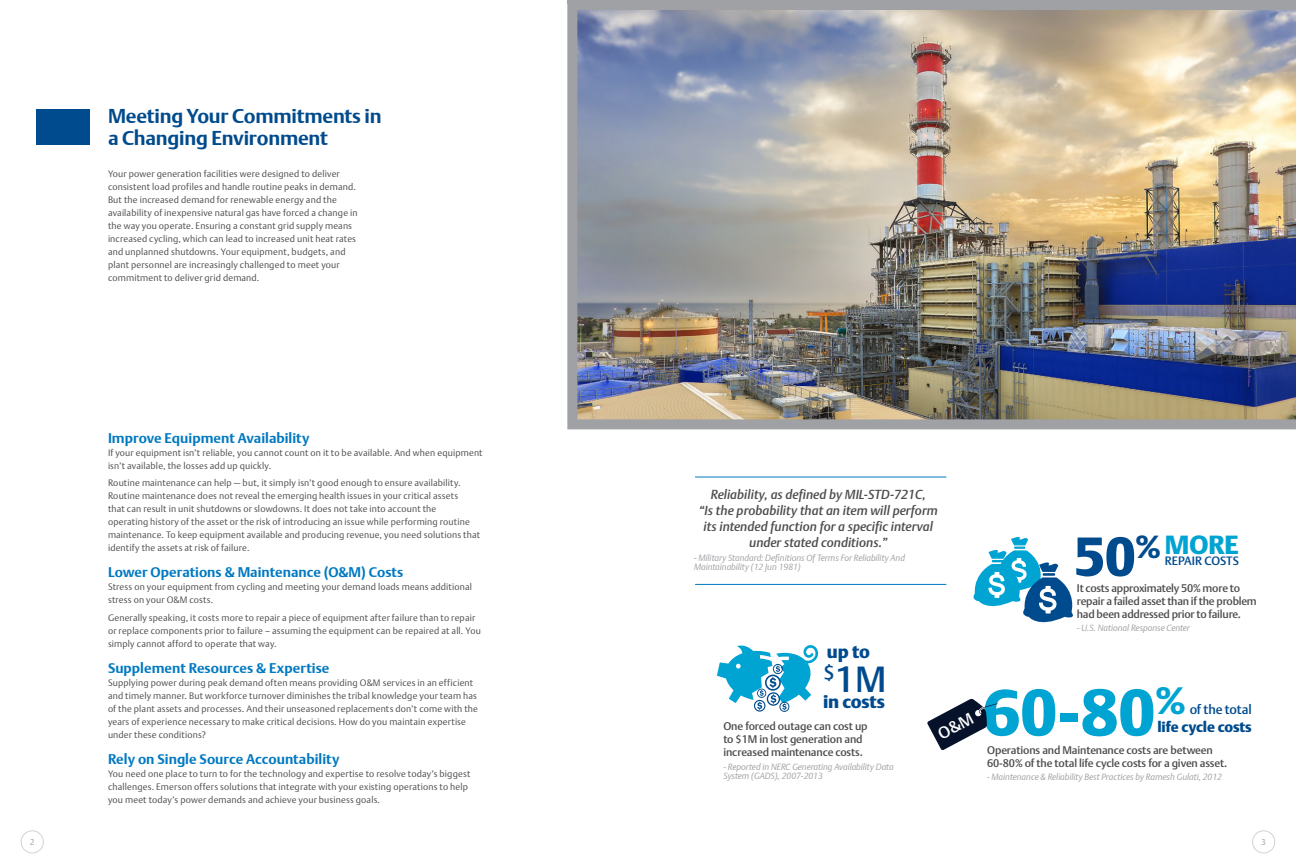
<style>
.page{position:relative;width:1296px;height:864px;background:#fff}
.page>*{position:absolute;margin:0;border:0;box-sizing:border-box;transform-origin:0 0}
.t1{font:900 64.8px "DTL Argo T";color:#00a4d2}
.t2{font:900 54.3px "DTL Argo T";color:#004b8d}
.t3{font:500 36px "DTL Argo T";color:#004b8d}
.t4{font:900 26px "DTL Argo T";color:#00a4d2}
.t5{font:700 20px/22px "DTL Argo T";letter-spacing:-.01em;color:#004b8d}
.t6{font:900 18px "DTL Argo T";letter-spacing:-.01em;color:#004b8d}
.t7{font:900 14.5px "DTL Argo T";letter-spacing:-.01em;color:#004b8d}
.t8{font:700 14px "DTL Argo T";color:#0079c1}
.t9{font:italic 500 13px/16px "DTL Argo T";letter-spacing:.005em;color:#4d4d4f;text-align:center}
.t10{font:500 13px "DTL Argo T";letter-spacing:-.01em;color:#004b8d}
.t11{font:500 12px "DTL Argo T";color:#004b8d}
.t12{font:500 11px/13px "DTL Argo T";letter-spacing:-.02em;color:#4d4d4f}
.t13{font:300 9.2px/13px "DTL Argo T";letter-spacing:.015em;color:#4d4d4f}
.t14{font:italic 9px/9px "DTL Argo T Light";letter-spacing:-.005em;color:#9fa1a4}
.t15{font:8.5px "DTL Argo T";color:#acaeb1}
</style>
<div class="page">
<div style="left:21px;top:830px;width:23px;height:23px;border:1px solid #d1d3d4;border-radius:50%"></div>
<div style="left:1252px;top:830px;width:23px;height:23px;border:1px solid #d1d3d4;border-radius:50%"></div>
<div style="left:36px;top:109px;width:54px;height:36px;background:#004b8d"></div>
<img style="left:567px;top:0;width:729px;height:429px">
<hr style="left:568px;top:0;width:728px;height:4px;background:#9fa1a4">
<svg style="left:717px;top:645px;width:102px;height:67px"></svg>
<hr style="left:695px;top:477px;width:251px;height:1px;background:#0079c1">
<hr style="left:695px;top:584px;width:251px;height:1px;background:#0079c1">
<svg style="left:973px;top:536px;width:100px;height:87px"></svg>
<svg style="left:927px;top:699px;width:71px;height:51px"></svg>
<h3 class="t5" style="left:108px;top:105px;width:275px">Meeting Your Commitments in a Changing Environment</h3>
<p class="t13" style="left:108px;top:167px;width:251px">Your power generation facilities were designed to deliver consistent load profiles and handle routine peaks in demand.<br>But the increased demand for renewable energy and the availability of inexpensive natural gas have forced a change in the way you operate. Ensuring a constant grid supply means increased cycling, which can lead to increased unit heat rates and unplanned shutdowns. Your equipment, budgets, and plant personnel are increasingly challenged to meet your commitment to deliver grid demand.</p>
<h3 class="t8" style="left:108px;top:430px;width:203px">Improve Equipment Availability</h3>
<p class="t13" style="left:108px;top:446px;width:376px">If your equipment isn’t reliable, you cannot count on it to be available. And when equipment isn’t available, the losses add up quickly.</p>
<p class="t13" style="left:108px;top:476px;width:374px">Routine maintenance can help — but, it simply isn’t good enough to ensure availability.<br>Routine maintenance does not reveal the emerging health issues in your critical assets<br>that can result in unit shutdowns or slowdowns. It does not take into account the<br>operating history of the asset or the risk of introducing an issue while performing routine maintenance. To keep equipment available and producing revenue, you need solutions that identify the assets at risk of failure.</p>
<h3 class="t8" style="left:108px;top:564px;width:297px">Lower Operations &amp; Maintenance (O&amp;M) Costs</h3>
<p class="t13" style="left:108px;top:580px;width:365px">Stress on your equipment from cycling and meeting your demand loads means additional stress on your O&amp;M costs.</p>
<p class="t13" style="left:108px;top:611px;width:374px">Generally speaking, it costs more to repair a piece of equipment after failure than to repair or replace components prior to failure – assuming the equipment can be repaired at all. You simply cannot afford to operate that way.</p>
<h3 class="t8" style="left:108px;top:660px;width:223px">Supplement Resources &amp; Expertise</h3>
<p class="t13" style="left:108px;top:676px;width:372px">Supplying power during peak demand often means providing O&amp;M services in an efficient and timely manner. But workforce turnover diminishes the tribal knowledge your team has of the plant assets and processes. And their unseasoned replacements don’t come with the years of experience necessary to make critical decisions. How do you maintain expertise under these conditions?</p>
<h3 class="t8" style="left:108px;top:751px;width:233px">Rely on Single Source Accountability</h3>
<p class="t13" style="left:108px;top:767px;width:364px">You need one place to turn to for the technology and expertise to resolve today’s biggest challenges. Emerson offers solutions that integrate with your existing operations to help you meet today’s power demands and achieve your business goals.</p>
<h3 class="t9" style="left:699px;top:487px;width:241px">Reliability, as defined by MIL-STD-721C,<br>“Is the probability that an item will perform its intended function for a specific interval under stated conditions.”</h3>
<p class="t14" style="left:694px;top:554px;width:213px">- Military Standard: Definitions Of Terms For Reliability And<br>Maintainability (12 Jun 1981)</p>
<h3 class="t6" style="left:827px;top:641px;width:45px">up to</h3>
<h3 class="t3" style="left:823px;top:658px;width:65px"><sup>$</sup>1M</h3>
<p class="t12" style="left:723px;top:720px;width:146px">One forced outage can cost up to $1M in lost generation and increased maintenance costs.</p>
<p class="t14" style="left:723px;top:762px;width:172px">- Reported in NERC Generating Availability Data<br>System (GADS), 2007-2013</p>
<h3 class="t6" style="left:823px;top:691px;width:63px">in costs</h3>
<h2 class="t2" style="left:1074px;top:524px;width:88px">50<sup>%</sup></h2>
<p class="t12" style="left:1077px;top:581px;width:181px">It costs approximately 50% more to repair a failed asset than if the problem had been addressed prior to failure.</p>
<p class="t14" style="left:1077px;top:623px;width:114px">- U.S. National Response Center</p>
<h3 class="t4" style="left:1165px;top:529px;width:75px">MORE</h3>
<h3 class="t11" style="left:1165px;top:554px;width:76px">REPAIR COSTS</h3>
<h1 class="t1" style="left:983px;top:674px;width:204px">60-80<sup>%</sup></h1>
<h3 class="t10" style="left:1190px;top:702px;width:63px">of the total</h3>
<h3 class="t7" style="left:1157px;top:718px;width:96px">life cycle costs</h3>
<p class="t12" style="left:987px;top:743px;width:242px">Operations and Maintenance costs are between<br>60-80% of the total life cycle costs for a given asset.</p>
<p class="t14" style="left:987px;top:772px;width:236px">- Maintenance &amp; Reliability Best Practices by Ramesh Gulati, 2012</p>
<p class="t15" style="left:30px;top:837px;width:6px">2</p>
<p class="t15" style="left:1261px;top:837px;width:6px">3</p>
</div>
